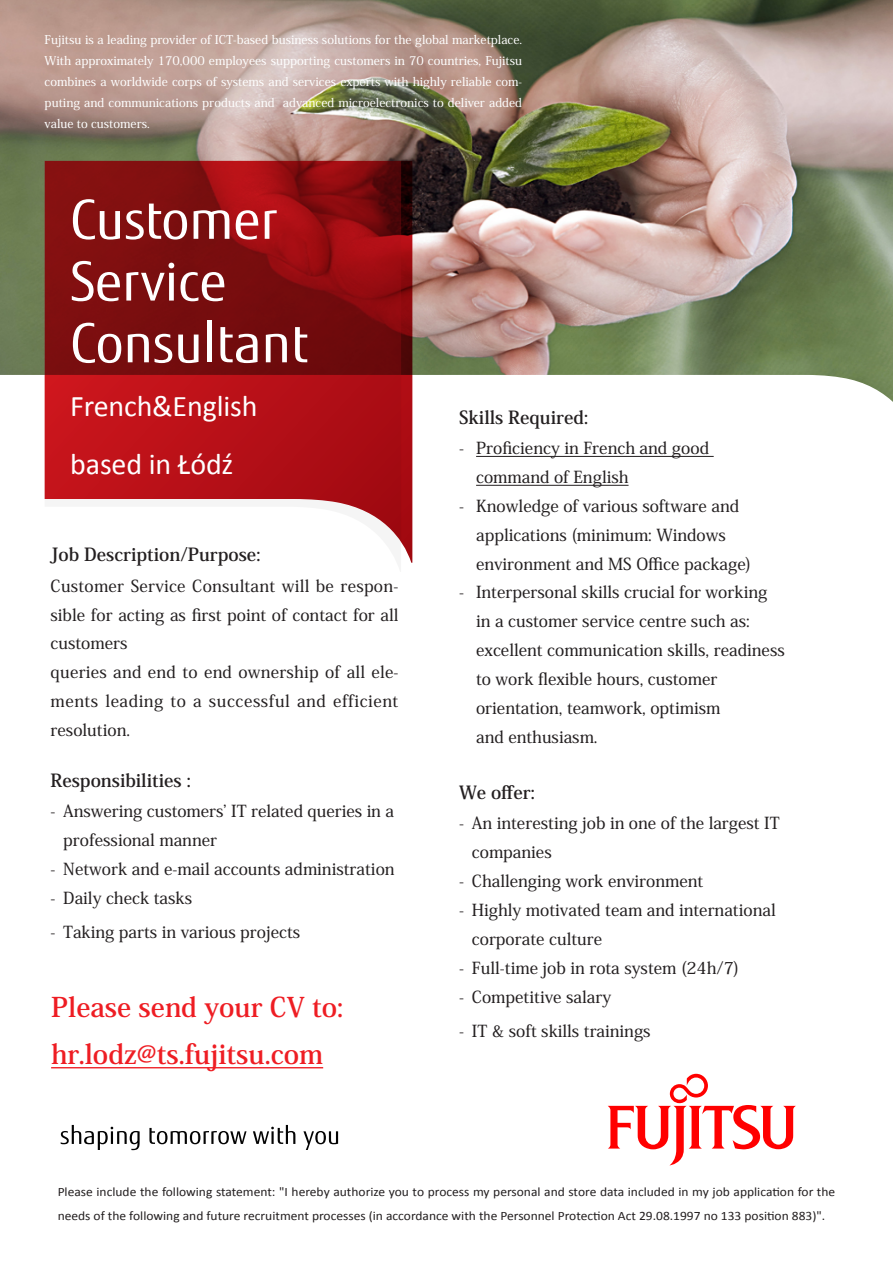
<style>
.page{position:relative;width:893px;height:1263px;background:#fff}
.page>*{position:absolute;margin:0;border:0;box-sizing:border-box;transform-origin:0 0}
.t1{font:54px "Fujitsu Sans";letter-spacing:-.005em;color:#fff}
.t2{font:30px "Calibri";letter-spacing:-.005em;color:#fff}
.t3{font:700 27px "Koz Min Pro";color:#ee1d23}
.t4{font:700 18px "Koz Min Pro";color:#231f20}
.t5{font:500 16.5px/28.8px "Koz Min Pro";color:#231f20}
.t6{font:12.9px/23.7px "Calibri";color:#231f20;scale:1.05 1}
.t7{font:500 12px/21px "Koz Min Pro";color:#fff;text-align:justify}
</style>
<div class="page">
<img style="left:0;top:0;width:893px;height:375px">
<svg style="left:45px;top:161px;width:367px;height:402px;background:#a43134"></svg>
<hr style="left:51px;top:1067px;width:272px;height:1px;background:#ee1d23">
<hr style="left:476px;top:456px;width:238px;height:1px;background:#231f20">
<hr style="left:476px;top:485px;width:153px;height:1px;background:#231f20">
<svg style="left:61px;top:1125px;width:79px;height:25px"></svg>
<svg style="left:149px;top:1128px;width:97px;height:16px"></svg>
<svg style="left:253px;top:1125px;width:42px;height:19px"></svg>
<svg style="left:303px;top:1131px;width:35px;height:19px"></svg>
<svg style="left:608px;top:1074px;width:188px;height:91px"></svg>
<p class="t7" style="left:45px;top:28px;width:479px">Fujitsu is a leading provider of ICT-based business solutions for the global marketplace.<br>With approximately 170,000 employees supporting customers in 70 countries, Fujitsu combines a worldwide corps of systems and services experts with highly reliable com&shy;puting and communications products and advanced microelectronics to deliver added value to customers.</p>
<p class="t1" style="left:70px;top:187px;width:209px">Customer</p>
<p class="t1" style="left:70px;top:249px;width:158px">Service</p>
<p class="t1" style="left:70px;top:311px;width:240px">Consultant</p>
<p class="t2" style="left:70px;top:387px;width:189px">French&amp;English</p>
<p class="t2" style="left:70px;top:445px;width:165px">based in Łódź</p>
<p class="t4" style="left:51px;top:542px;width:211px">Job Description/Purpose:</p>
<p class="t5" style="left:51px;top:570px;width:349px;text-align:justify">Customer Service Consultant will be respon&shy;sible for acting as first point of contact for all customers</p>
<p class="t5" style="left:51px;top:657px;width:349px;text-align:justify">queries and end to end ownership of all ele&shy;ments leading to a successful and efficient resolution.</p>
<p class="t4" style="left:51px;top:767px;width:142px">Responsibilities :</p>
<p class="t5" style="left:63px;top:796px;width:332px;text-indent:-13px">- Answering customers’ IT related queries in a professional manner</p>
<p class="t5" style="left:51px;top:854px;width:346px">- Network and e-mail accounts administration</p>
<p class="t5" style="left:51px;top:883px;width:143px">- Daily check tasks</p>
<p class="t5" style="left:51px;top:917px;width:251px">- Taking parts in various projects</p>
<p class="t3" style="left:51px;top:987px;width:294px">Please send your CV to:</p>
<p class="t3" style="left:51px;top:1034px;width:274px">hr.lodz@ts.fujitsu.com</p>
<p class="t4" style="left:459px;top:404px;width:130px">Skills Required:</p>
<p class="t5" style="left:459px;top:433px;width:252px">- Proficiency in French and good</p>
<p class="t5" style="left:476px;top:462px;width:154px">command of English</p>
<p class="t5" style="left:476px;top:491px;width:277px;text-indent:-17px">- Knowledge of various software and applications (minimum: Windows environment and MS Office package)</p>
<p class="t5" style="left:476px;top:577px;width:310px;text-indent:-17px">- Interpersonal skills crucial for working in a customer service centre such as: excellent communication skills, readiness to work flexible hours, customer orientation, teamwork, optimism<br>and enthusiasm.</p>
<p class="t4" style="left:459px;top:779px;width:77px">We offer:</p>
<p class="t5" style="left:472px;top:808px;width:309px;text-indent:-13px">- An interesting job in one of the largest IT companies</p>
<p class="t5" style="left:459px;top:866px;width:246px">- Challenging work environment</p>
<p class="t5" style="left:472px;top:895px;width:305px;text-indent:-13px">- Highly motivated team and international corporate culture</p>
<p class="t5" style="left:459px;top:953px;width:282px">- Full-time job in rota system (24h/7)</p>
<p class="t5" style="left:459px;top:982px;width:154px">- Competitive salary</p>
<p class="t5" style="left:459px;top:1016px;width:193px">- IT &amp; soft skills trainings</p>
<p class="t6" style="left:58px;top:1179px;width:742px">Please include the following statement: "I hereby authorize you to process my personal and store data included in my job application for the needs of the following and future recruitment processes (in accordance with the Personnel Protection Act 29.08.1997 no 133 position 883)".</p>
</div>
